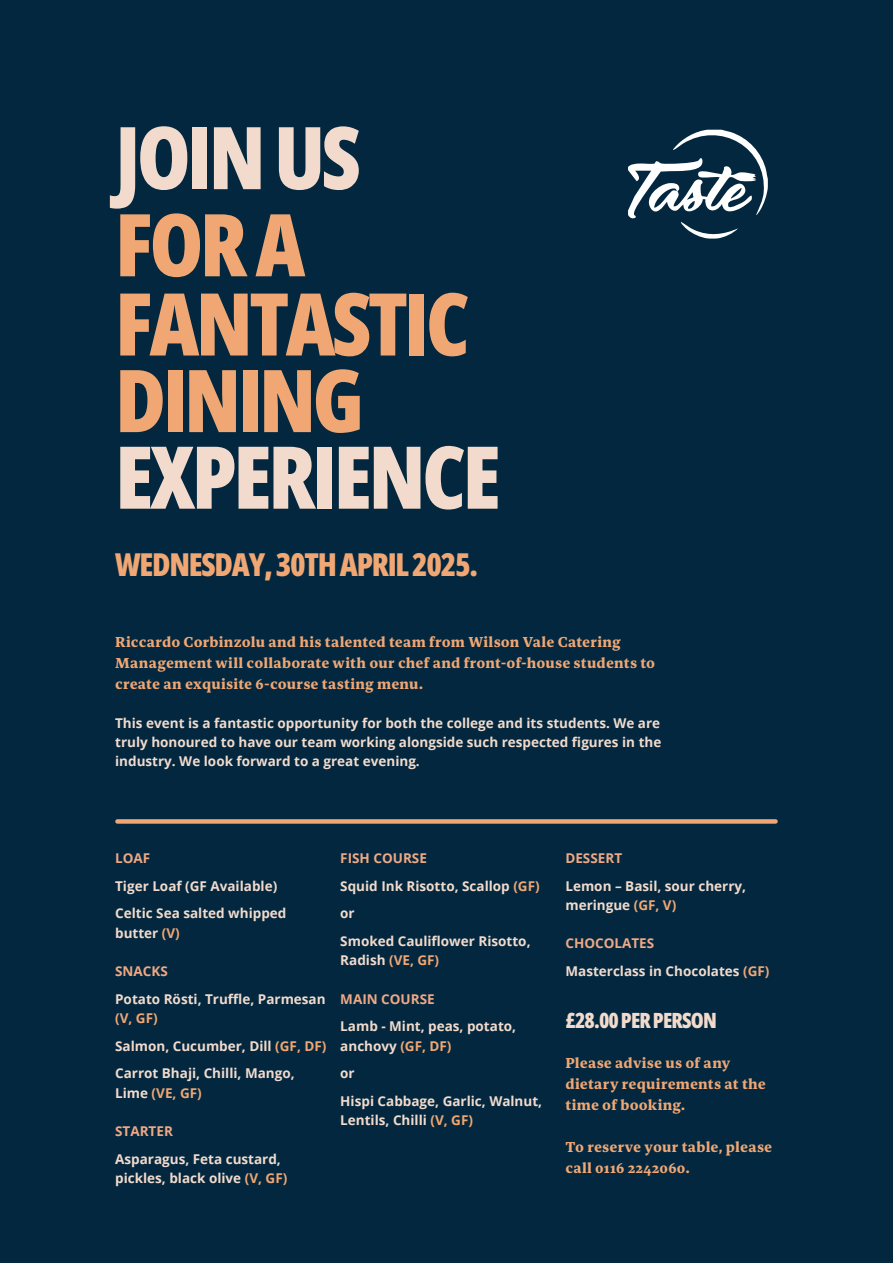
<style>
.page{position:relative;width:893px;height:1263px;background:#02273f}
.page>*{position:absolute;margin:0;border:0;box-sizing:border-box;transform-origin:0 0}
.t1{font:86.7px/77.4px "Open Sans";letter-spacing:-.04em;color:#f0a773}
.t2{font:86.7px "Open Sans";letter-spacing:-.04em;color:#f2dbcc}
.t3{font:31.5px "Open Sans";letter-spacing:-.04em;color:#f0a773}
.t4{font:21px "Open Sans";letter-spacing:-.04em;color:#f2dbcc}
.t5{font:700 14.25px/21px "Bespoke Serif";letter-spacing:.015em;color:#f0a773}
.t6{font:700 13.5px/19.2px "Open Sans";color:#f2dbcc}
.t7{font:700 13.5px "Open Sans";color:#efa984}
.s1{color:#f2dbcc}
.s2{color:#f0a773}
</style>
<div class="page">
<div style="left:117px;top:819px;width:659px;height:5px;background:#f0a773"></div>
<svg style="left:628px;top:129px;width:140px;height:110px"></svg>
<h1 class="t2" style="left:115px;top:98px;width:247px">JOIN US</h1>
<h1 class="t1" style="left:115px;top:204px;width:387px">FOR A<br>FANTASTIC<br>DINING<br><span class="s1">EXPERIENCE</span></h1>
<h1 class="t3" style="left:115px;top:543px;width:365px">WEDNESDAY, 30TH APRIL 2025.</h1>
<p class="t5" style="left:115px;top:631px;width:542px">Riccardo Corbinzolu and his talented team from Wilson Vale Catering<br>Management will collaborate with our chef and front-of-house students to create an exquisite 6-course tasting menu.</p>
<p class="t6" style="left:115px;top:713px;width:548px;text-align:justify">This event is a fantastic opportunity for both the college and its students. We are truly honoured to have our team working alongside such respected figures in the industry. We look forward to a great evening.</p>
<p class="t7" style="left:115px;top:848px;width:37px">LOAF</p>
<p class="t6" style="left:115px;top:876px;width:164px">Tiger Loaf (GF Available)</p>
<p class="t6" style="left:115px;top:903px;width:173px">Celtic Sea salted whipped butter <span class="s2">(V)</span></p>
<p class="t7" style="left:115px;top:961px;width:54px">SNACKS</p>
<p class="t6" style="left:115px;top:989px;width:212px">Potato Rösti, Truffle, Parmesan <span class="s2">(V, GF)</span></p>
<p class="t6" style="left:115px;top:1036px;width:213px">Salmon, Cucumber, Dill <span class="s2">(GF, DF)</span></p>
<p class="t6" style="left:115px;top:1063px;width:181px">Carrot Bhaji, Chilli, Mango,<br>Lime <span class="s2">(VE, GF)</span></p>
<p class="t7" style="left:115px;top:1121px;width:59px">STARTER</p>
<p class="t6" style="left:115px;top:1149px;width:174px">Asparagus, Feta custard, pickles, black olive <span class="s2">(V, GF)</span></p>
<p class="t7" style="left:340px;top:848px;width:88px">FISH COURSE</p>
<p class="t6" style="left:340px;top:876px;width:201px">Squid Ink Risotto, Scallop <span class="s2">(GF)</span></p>
<p class="t6" style="left:340px;top:903px;width:16px">or</p>
<p class="t6" style="left:340px;top:931px;width:192px">Smoked Cauliflower Risotto,<br>Radish <span class="s2">(VE, GF)</span></p>
<p class="t7" style="left:340px;top:989px;width:96px">MAIN COURSE</p>
<p class="t6" style="left:340px;top:1016px;width:177px">Lamb - Mint, peas, potato, anchovy <span class="s2">(GF, DF)</span></p>
<p class="t6" style="left:340px;top:1063px;width:16px">or</p>
<p class="t6" style="left:340px;top:1091px;width:203px">Hispi Cabbage, Garlic, Walnut,<br>Lentils, Chilli <span class="s2">(V, GF)</span></p>
<p class="t7" style="left:565px;top:848px;width:58px">DESSERT</p>
<p class="t6" style="left:565px;top:876px;width:182px">Lemon – Basil, sour cherry, meringue <span class="s2">(GF, V)</span></p>
<p class="t7" style="left:565px;top:934px;width:90px">CHOCOLATES</p>
<p class="t6" style="left:565px;top:961px;width:206px">Masterclass in Chocolates <span class="s2">(GF)</span></p>
<p class="t4" style="left:565px;top:1006px;width:153px">£28.00 PER PERSON</p>
<p class="t5" style="left:565px;top:1052px;width:202px">Please advise us of any dietary requirements at the time of booking.</p>
<p class="t5" style="left:565px;top:1136px;width:208px">To reserve your table, please call 0116 2242060.</p>
</div>
